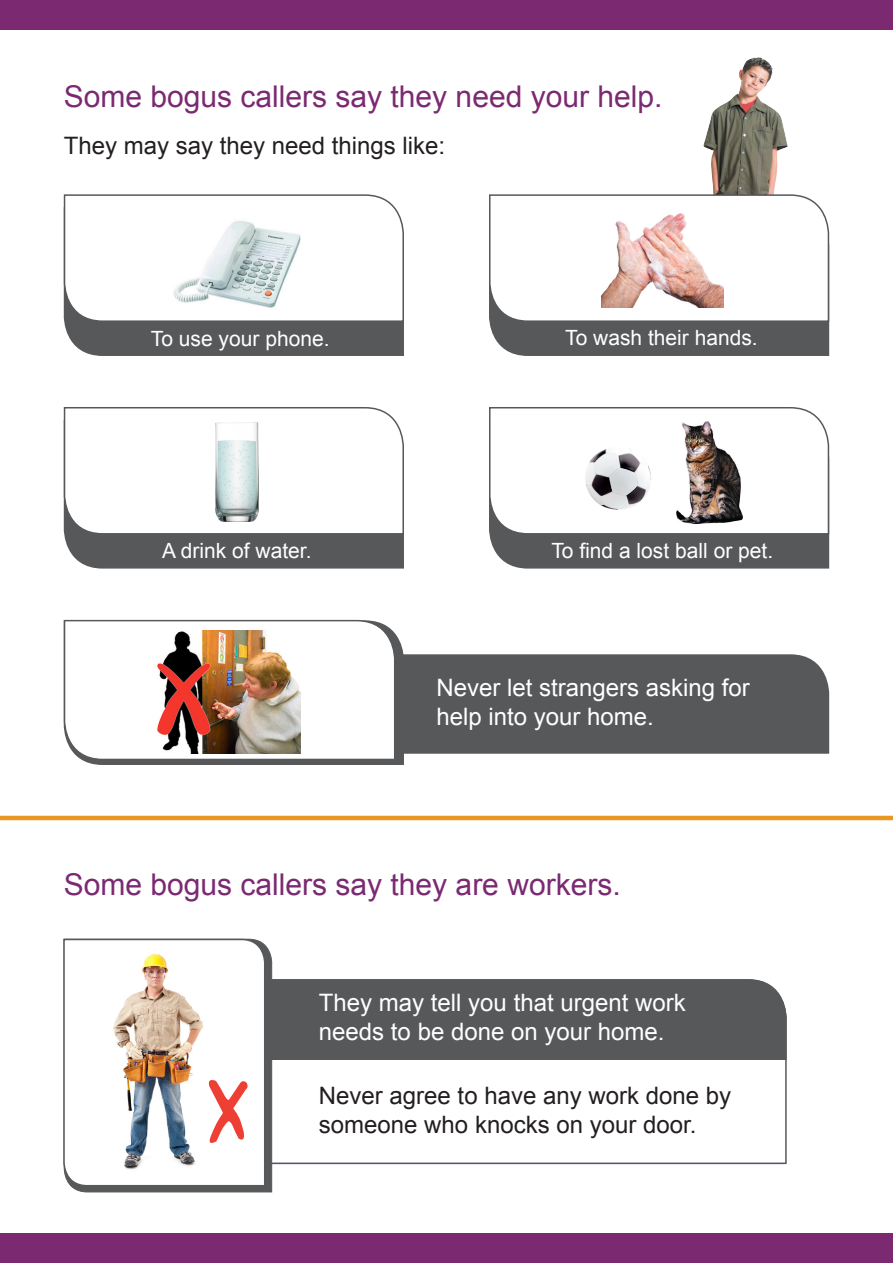
<style>
.page{position:relative;width:893px;height:1263px;background:#fff}
.page>*{position:absolute;margin:0;border:0;box-sizing:border-box;transform-origin:0 0}
.t1{font:76.5px "ACME Explosive";color:#ee3f34}
.t2{font:30px "Arial";color:#7b2a72}
.t3{font:24px/28.8px "Arial";color:#fff}
.t4{font:24px "Arial";color:#231f20}
.t5{font:21px "Arial";color:#fff}
</style>
<div class="page">
<svg style="left:273px;top:1061px;width:514px;height:104px"></svg>
<img style="left:703px;top:57px;width:55px;height:137px">
<div style="left:0;top:0;width:893px;height:30px;background:#7b2a72"></div>
<div style="left:0;top:1233px;width:893px;height:30px;background:#7b2a72"></div>
<div style="left:64px;top:323px;width:340px;height:33px;background:#57585a"></div>
<div style="left:64px;top:535px;width:340px;height:34px;background:#57585a"></div>
<div style="left:489px;top:323px;width:341px;height:33px;background:#57585a"></div>
<div style="left:489px;top:535px;width:341px;height:34px;background:#57585a"></div>
<svg style="left:63px;top:194px;width:341px;height:129px"></svg>
<svg style="left:63px;top:407px;width:341px;height:128px"></svg>
<svg style="left:489px;top:194px;width:341px;height:129px"></svg>
<svg style="left:489px;top:407px;width:341px;height:128px"></svg>
<img style="left:601px;top:209px;width:122px;height:98px">
<img style="left:174px;top:218px;width:126px;height:92px">
<img style="left:216px;top:423px;width:42px;height:98px">
<img style="left:585px;top:446px;width:32px;height:38px">
<img style="left:676px;top:422px;width:66px;height:102px">
<hr style="left:0;top:816px;width:893px;height:4px;background:#e79722">
<svg style="left:84px;top:635px;width:320px;height:130px"></svg>
<div style="left:396px;top:653px;width:434px;height:101px;background:#57585a"></div>
<div style="left:273px;top:979px;width:514px;height:82px;background:#57585a"></div>
<svg style="left:63px;top:619px;width:333px;height:142px"></svg>
<img style="left:158px;top:630px;width:142px;height:124px">
<svg style="left:71px;top:946px;width:202px;height:247px;background:#696a6b"></svg>
<svg style="left:63px;top:938px;width:203px;height:249px"></svg>
<img style="left:108px;top:948px;width:99px;height:234px">
<svg style="left:200px;top:1071px;width:58px;height:81px"></svg>
<p class="t2" style="left:64px;top:77px;width:600px">Some bogus callers say they need your help.</p>
<p class="t4" style="left:64px;top:129px;width:383px">They may say they need things like:</p>
<p class="t5" style="left:151px;top:325px;width:180px">To use your phone.</p>
<p class="t5" style="left:565px;top:324px;width:194px">To wash their hands.</p>
<p class="t5" style="left:162px;top:537px;width:151px">A drink of water.</p>
<p class="t5" style="left:551px;top:537px;width:223px">To find a lost ball or pet.</p>
<p class="t3" style="left:436px;top:673px;width:315px">Never let strangers asking for</p>
<p class="t3" style="left:436px;top:702px;width:219px">help into your home.</p>
<p class="t2" style="left:64px;top:865px;width:558px">Some bogus callers say they are workers.</p>
<p class="t1" style="left:205px;top:1085px;width:42px">X</p>
<p class="t3" style="left:319px;top:989px;width:368px">They may tell you that urgent work needs to be done on your home.</p>
<p class="t4" style="left:319px;top:1080px;width:414px">Never agree to have any work done by</p>
<p class="t4" style="left:319px;top:1109px;width:379px">someone who knocks on your door.</p>
</div>
